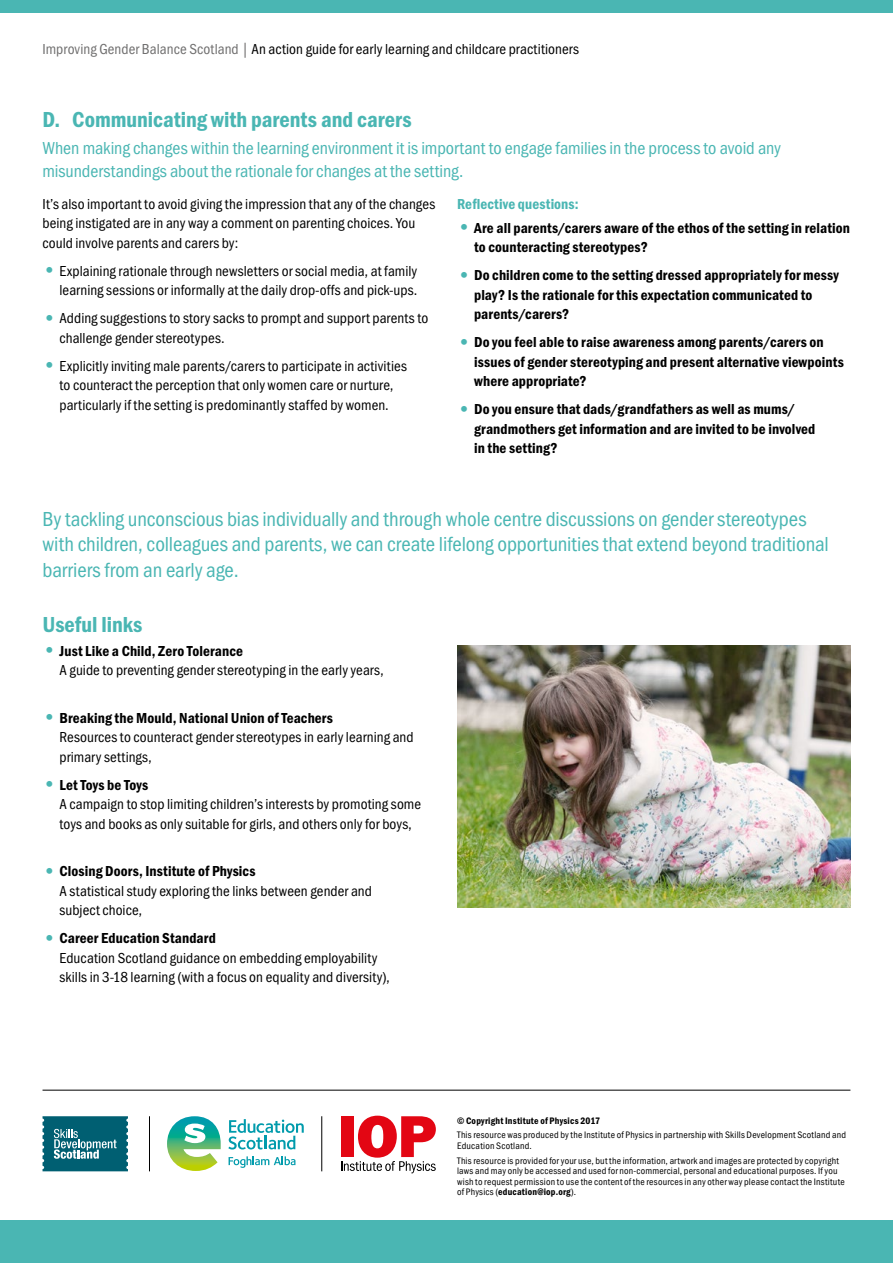
<style>
.page{position:relative;width:893px;height:1263px;background:#fff}
.page>*{position:absolute;margin:0;border:0;box-sizing:border-box;transform-origin:0 0}
.t1{font:600 22.5px "Franklin Got Cd Io P";color:#4ab6b3}
.t2{font:21px/25.5px "Franklin Got Cd Io P";letter-spacing:-.005em;color:#4ab6b3}
.t3{font:18px/22.5px "Franklin Got Cd Io P";letter-spacing:-.005em;color:#4ab6b3}
.t4{font:15px/19.5px "Franklin Got Cd Io P";letter-spacing:.005em;color:#000}
.t5{font:600 15px/19.5px "Franklin Got Cd Io P";letter-spacing:.005em;color:#000}
.t6{font:600 15px "Franklin Got Cd Io P";letter-spacing:.01em;color:#4ab6b3}
.t7{font:9.75px/10.5px "Franklin Got Cd Io P";letter-spacing:.025em;color:#000}
.t8{font:600 9.75px "Franklin Got Cd Io P";letter-spacing:.02em;color:#000}
.s1{color:#706f6f}
.s2{font-size:21px;color:#4ab6b3}
.s3{font-weight:600}
</style>
<div class="page">
<svg style="left:167px;top:1116px;width:54px;height:55px"></svg>
<svg style="left:228px;top:1119px;width:76px;height:30px"></svg>
<svg style="left:229px;top:1156px;width:66px;height:12px"></svg>
<svg style="left:43px;top:1116px;width:85px;height:55px;background:#227485"></svg>
<hr style="left:149px;top:1116px;width:1px;height:55px;background:#000">
<hr style="left:321px;top:1116px;width:1px;height:55px;background:#000">
<svg style="left:341px;top:1116px;width:95px;height:57px"></svg>
<img style="left:457px;top:645px;width:393px;height:262px">
<hr style="left:43px;top:1090px;width:807px;height:1px;background:#000">
<div style="left:0;top:1220px;width:893px;height:43px;background:#4ab6b3"></div>
<div style="left:0;top:0;width:893px;height:13px;background:#4ab6b3"></div>
<p class="t4" style="left:43px;top:39px;width:538px"><span class="s1">Improving Gender Balance Scotland |</span> An action guide for early learning and childcare practitioners</p>
<h1 class="t1" style="left:43px;top:107px;width:371px">D. Communicating with parents and carers</h1>
<p class="t3" style="left:43px;top:137px;width:740px">When making changes within the learning environment it is important to engage families in the process to avoid any misunderstandings about the rationale for changes at the setting.</p>
<p class="t4" style="left:43px;top:194px;width:394px">It’s also important to avoid giving the impression that any of the changes being instigated are in any way a comment on parenting choices. You could involve parents and carers by:</p>
<p class="t4" style="left:43px;top:261px;width:376px;text-align:right"><span class="s2">•</span> Explaining rationale through newsletters or social media, at family learning sessions or informally at the daily drop-offs and pick-ups.</p>
<p class="t4" style="left:60px;top:309px;width:370px;text-indent:-17px"><span class="s2">•</span> Adding suggestions to story sacks to prompt and support parents to challenge gender stereotypes.</p>
<p class="t4" style="left:43px;top:356px;width:366px;text-align:center"><span class="s2">•</span> Explicitly inviting male parents/carers to participate in activities to counteract the perception that only women care or nurture, particularly if the setting is predominantly staffed by women.</p>
<p class="t6" style="left:457px;top:195px;width:123px">Reflective questions:</p>
<p class="t5" style="left:474px;top:218px;width:377px;text-indent:-17px"><span class="s2">•</span> Are all parents/carers aware of the ethos of the setting in relation to counteracting stereotypes?</p>
<p class="t5" style="left:474px;top:266px;width:366px;text-indent:-17px"><span class="s2">•</span> Do children come to the setting dressed appropriately for messy play? Is the rationale for this expectation communicated to parents/carers?</p>
<p class="t5" style="left:474px;top:333px;width:371px;text-indent:-17px"><span class="s2">•</span> Do you feel able to raise awareness among parents/carers on issues of gender stereotyping and present alternative viewpoints where appropriate?</p>
<p class="t5" style="left:474px;top:400px;width:343px;text-indent:-17px"><span class="s2">•</span> Do you ensure that dads/grandfathers as well as mums/ grandmothers get information and are invited to be involved in the setting?</p>
<p class="t2" style="left:43px;top:506px;width:788px">By tackling unconscious bias individually and through whole centre discussions on gender stereotypes with children, colleagues and parents, we can create lifelong opportunities that extend beyond traditional barriers from an early age.</p>
<h1 class="t1" style="left:43px;top:611px;width:101px">Useful links</h1>
<p class="t4" style="left:60px;top:641px;width:326px;text-indent:-17px"><span class="s2">•</span> <span class="s3">Just Like a Child, Zero Tolerance<br></span>A guide to preventing gender stereotyping in the early years,</p>
<p class="t4" style="left:60px;top:708px;width:356px;text-indent:-17px"><span class="s2">•</span> <span class="s3">Breaking the Mould, National Union of Teachers<br></span>Resources to counteract gender stereotypes in early learning and primary settings,</p>
<p class="t4" style="left:60px;top:775px;width:363px;text-indent:-17px"><span class="s2">•</span> <span class="s3">Let Toys be Toys<br></span>A campaign to stop limiting children’s interests by promoting some toys and books as only suitable for girls, and others only for boys,</p>
<p class="t4" style="left:60px;top:861px;width:314px;text-indent:-17px"><span class="s2">•</span> <span class="s3">Closing Doors, Institute of Physics<br></span>A statistical study exploring the links between gender and subject choice,</p>
<p class="t4" style="left:60px;top:928px;width:332px;text-indent:-17px"><span class="s2">•</span> <span class="s3">Career Education Standard<br></span>Education Scotland guidance on embedding employability skills in 3-18 learning (with a focus on equality and diversity),</p>
<p class="t8" style="left:457px;top:1115px;width:145px">© Copyright Institute of Physics 2017</p>
<p class="t7" style="left:457px;top:1130px;width:390px">This resource was produced by the Institute of Physics in partnership with Skills Development Scotland and<br>Education Scotland.</p>
<p class="t7" style="left:457px;top:1155px;width:389px">This resource is provided for your use, but the information, artwork and images are protected by copyright laws and may only be accessed and used for non-commercial, personal and educational purposes. If you wish to request permission to use the content of the resources in any other way please contact the Institute of Physics (<span class="s3">education@iop.org</span>).</p>
</div>
